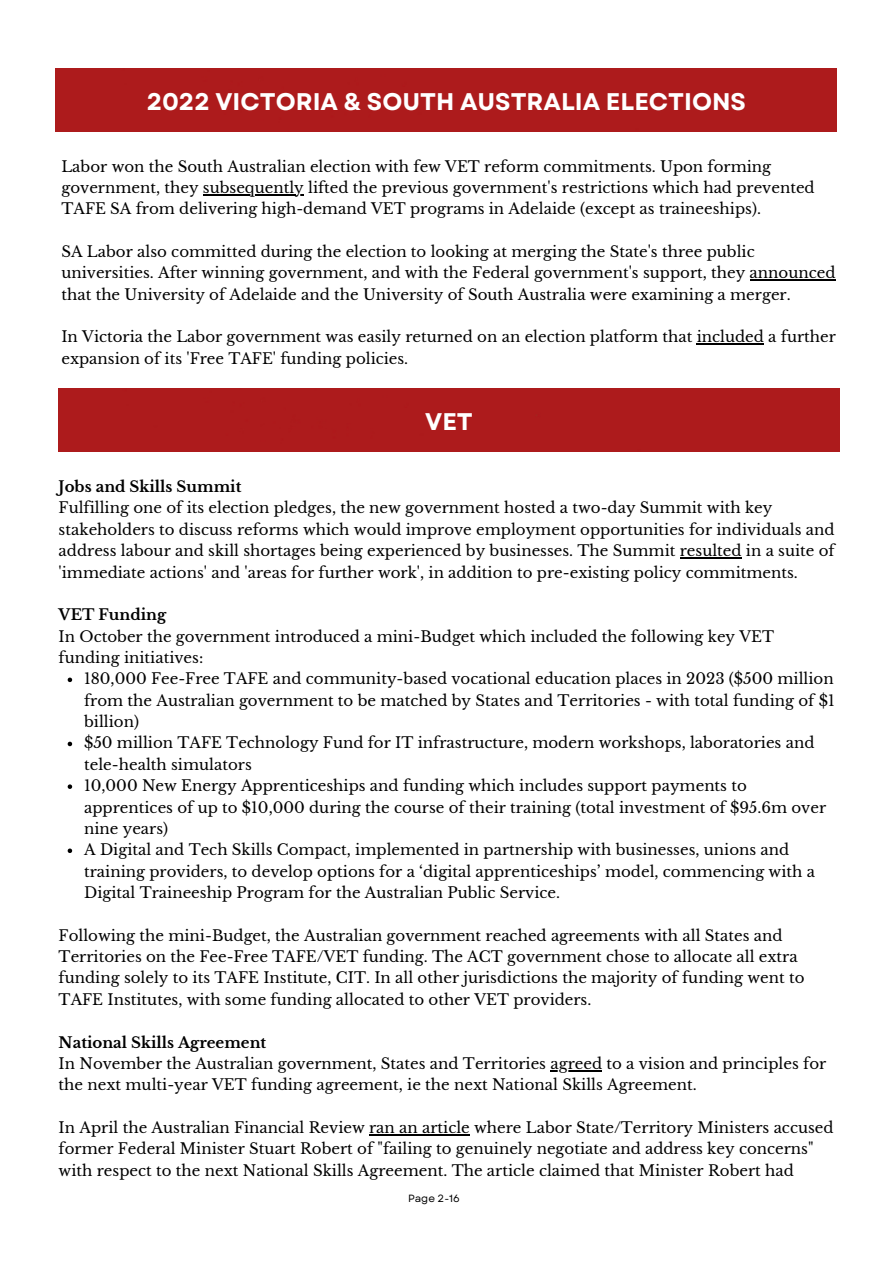
<style>
.page{position:relative;width:893px;height:1264px;background:#fff}
.page>*{position:absolute;margin:0;border:0;box-sizing:border-box;transform-origin:0 0}
.t1{font:700 24px "Garet";color:#fff}
.t2{font:15px/21.3px "Libre Baskerville";color:#000}
.t3{font:700 15px "Libre Baskerville";color:#000}
.t4{font:10.5px "Garet";color:#000}
</style>
<div class="page">
<div style="left:56px;top:68px;width:780px;height:63px;background:#ad1b1c"></div>
<hr style="left:203px;top:194px;width:101px;height:1px;background:#000">
<hr style="left:749px;top:279px;width:86px;height:2px;background:#000">
<hr style="left:696px;top:343px;width:67px;height:2px;background:#000">
<svg style="left:68px;top:677px;width:4px;height:5px"></svg>
<svg style="left:68px;top:741px;width:4px;height:5px"></svg>
<svg style="left:68px;top:784px;width:4px;height:5px"></svg>
<svg style="left:68px;top:848px;width:4px;height:5px"></svg>
<hr style="left:679px;top:557px;width:62px;height:1px;background:#000">
<hr style="left:550px;top:1070px;width:52px;height:1px;background:#000">
<hr style="left:369px;top:1134px;width:101px;height:1px;background:#000">
<div style="left:59px;top:389px;width:780px;height:63px;background:#ad1b1c"></div>
<h1 class="t1" style="left:147px;top:84px;width:600px">2022 VICTORIA &amp; SOUTH AUSTRALIA ELECTIONS</h1>
<p class="t2" style="left:61px;top:156px;width:754px">Labor won the South Australian election with few VET reform commitments. Upon forming government, they subsequently lifted the previous government's restrictions which had prevented<br>TAFE SA from delivering high-demand VET programs in Adelaide (except as traineeships).</p>
<p class="t2" style="left:61px;top:241px;width:775px">SA Labor also committed during the election to looking at merging the State's three public universities. After winning government, and with the Federal government's support, they announced that the University of Adelaide and the University of South Australia were examining a merger.</p>
<p class="t2" style="left:61px;top:326px;width:776px">In Victoria the Labor government was easily returned on an election platform that included a further expansion of its 'Free TAFE' funding policies.</p>
<h1 class="t1" style="left:425px;top:404px;width:49px">VET</h1>
<p class="t3" style="left:59px;top:477px;width:184px">Jobs and Skills Summit</p>
<p class="t2" style="left:59px;top:497px;width:777px">Fulfilling one of its election pledges, the new government hosted a two-day Summit with key stakeholders to discuss reforms which would improve employment opportunities for individuals and address labour and skill shortages being experienced by businesses. The Summit resulted in a suite of 'immediate actions' and 'areas for further work', in addition to pre-existing policy commitments.</p>
<p class="t3" style="left:59px;top:605px;width:109px">VET Funding</p>
<p class="t2" style="left:59px;top:625px;width:717px">In October the government introduced a mini-Budget which included the following key VET funding initiatives:</p>
<p class="t2" style="left:84px;top:668px;width:752px">180,000 Fee-Free TAFE and community-based vocational education places in 2023 ($500 million from the Australian government to be matched by States and Territories - with total funding of $1 billion)<br>$50 million TAFE Technology Fund for IT infrastructure, modern workshops, laboratories and tele-health simulators<br>10,000 New Energy Apprenticeships and funding which includes support payments to apprentices of up to $10,000 during the course of their training (total investment of $95.6m over nine years)<br>A Digital and Tech Skills Compact, implemented in partnership with businesses, unions and training providers, to develop options for a ‘digital apprenticeships’ model, commencing with a Digital Traineeship Program for the Australian Public Service.</p>
<p class="t2" style="left:59px;top:924px;width:747px">Following the mini-Budget, the Australian government reached agreements with all States and Territories on the Fee-Free TAFE/VET funding. The ACT government chose to allocate all extra funding solely to its TAFE Institute, CIT. In all other jurisdictions the majority of funding went to TAFE Institutes, with some funding allocated to other VET providers.</p>
<p class="t3" style="left:59px;top:1033px;width:209px">National Skills Agreement</p>
<p class="t2" style="left:59px;top:1053px;width:769px">In November the Australian government, States and Territories agreed to a vision and principles for the next multi-year VET funding agreement, ie the next National Skills Agreement.</p>
<p class="t2" style="left:59px;top:1117px;width:776px">In April the Australian Financial Review ran an article where Labor State/Territory Ministers accused former Federal Minister Stuart Robert of "failing to genuinely negotiate and address key concerns" with respect to the next National Skills Agreement. The article claimed that Minister Robert had</p>
<p class="t4" style="left:408px;top:1191px;width:53px">Page 2-16</p>
</div>
